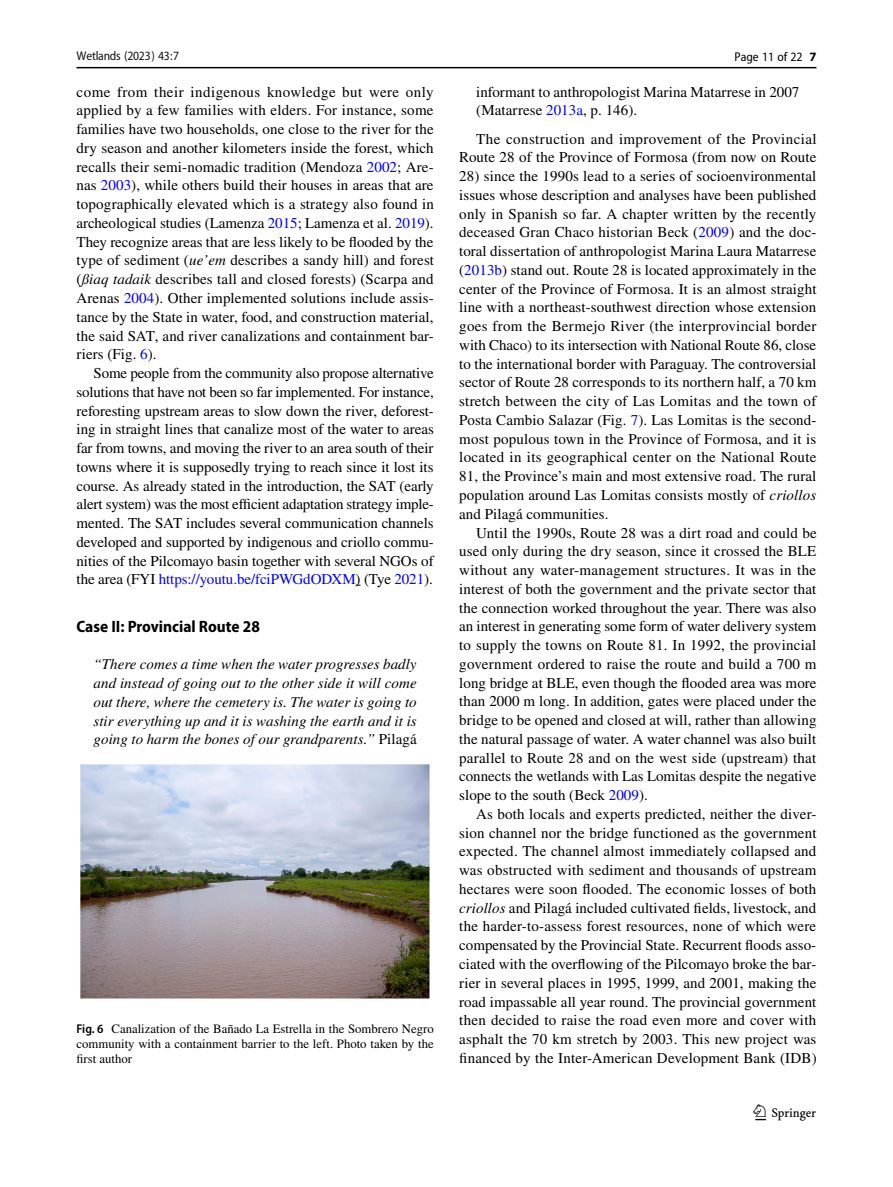
<style>
.page{position:relative;width:893px;height:1187px;background:#fff}
.page>*{position:absolute;margin:0;border:0;box-sizing:border-box;transform-origin:0 0}
.t1{font:22.5px "Springnew Regular 3";color:#000}
.t2{font:700 semi-condensed 16.5px "Myriad Pro";color:#000}
.t3{font:15px/18.8px "STIX";letter-spacing:.005em;color:#000;text-align:justify}
.t4{font:italic 15px/18.8px "STIX";letter-spacing:.005em;color:#000;text-align:justify}
.t5{font:12.75px/15px "STIX";color:#000;text-align:justify}
.t6{font:12.75px "Adv T Tc 488 b 0 e 6";letter-spacing:-.015em;color:#131413}
.t7{font:semi-condensed 12.75px "Myriad Pro";color:#000}
.s1{font-family:"Myriad Pro Bold 2";font-stretch:normal}
.s2{color:#00f}
.s3{font-style:italic}
.s4{font-style:normal}
.s5{font-family:"Myriad Pro";font-weight:600;font-stretch:semi-condensed}
</style>
<div class="page">
<hr style="left:77px;top:67px;width:739px;height:1px;background:#000">
<div style="left:77px;top:764px;width:357px;height:234px;background:linear-gradient(to bottom,#fff,#fff)"></div>
<img style="left:81px;top:764px;width:349px;height:234px">
<p class="t6" style="left:77px;top:51px;width:104px">Wetlands (2023) 43:7</p>
<p class="t7" style="left:734px;top:49px;width:84px">Page 11 of 22 <span class="s1">7</span></p>
<p class="t3" style="left:77px;top:83px;width:359px">come from their indigenous knowledge but were only applied by a few families with elders. For instance, some families have two households, one close to the river for the dry season and another kilometers inside the forest, which recalls their semi-nomadic tradition (Mendoza <span class="s2">2002</span>; Are&shy;nas <span class="s2">2003</span>), while others build their houses in areas that are topographically elevated which is a strategy also found in archeological studies (Lamenza <span class="s2">2015</span>; Lamenza et al. <span class="s2">2019</span>).<br>They recognize areas that are less likely to be flooded by the type of sediment (<span class="s3">ue’em</span> describes a sandy hill) and forest (<span class="s3">ßiaq tadaik</span> describes tall and closed forests) (Scarpa and Arenas <span class="s2">2004</span>). Other implemented solutions include assis&shy;tance by the State in water, food, and construction material, the said SAT, and river canalizations and containment bar&shy;riers (Fig. <span class="s2">6</span>).</p>
<p class="t3" style="left:77px;top:364px;width:359px;text-indent:17px">Some people from the community also propose alternative solutions that have not been so far implemented. For instance, reforesting upstream areas to slow down the river, deforest&shy;ing in straight lines that canalize most of the water to areas far from towns, and moving the river to an area south of their towns where it is supposedly trying to reach since it lost its course. As already stated in the introduction, the SAT (early alert system) was the most efficient adaptation strategy imple&shy;mented. The SAT includes several communication channels developed and supported by indigenous and criollo commu&shy;nities of the Pilcomayo basin together with several NGOs of the area (FYI <span class="s2">https://youtu.be/fciPWGdODXM</span>) (Tye <span class="s2">2021</span>).</p>
<p class="t2" style="left:77px;top:617px;width:185px">Case II: Provincial Route 28</p>
<p class="t4" style="left:94px;top:654px;width:325px">“There comes a time when the water progresses badly and instead of going out to the other side it will come out there, where the cemetery is. The water is going to stir everything up and it is washing the earth and it is going to harm the bones of our grandparents.” <span class="s4">Pilagá</span></p>
<p class="t5" style="left:77px;top:1022px;width:359px"><span class="s5">Fig. 6</span> Canalization of the Bañado La Estrella in the Sombrero Negro community with a containment barrier to the left. Photo taken by the first author</p>
<p class="t3" style="left:476px;top:83px;width:325px">informant to anthropologist Marina Matarrese in 2007 (Matarrese <span class="s2">2013a</span>, p. 146).</p>
<p class="t3" style="left:459px;top:130px;width:359px;text-align:right">The construction and improvement of the Provincial<br>Route 28 of the Province of Formosa (from now on Route</p>
<p class="t3" style="left:459px;top:168px;width:359px">28) since the 1990s lead to a series of socioenvironmental issues whose description and analyses have been published only in Spanish so far. A chapter written by the recently deceased Gran Chaco historian Beck (<span class="s2">2009</span>) and the doc&shy;toral dissertation of anthropologist Marina Laura Matarrese (<span class="s2">2013b</span>) stand out. Route 28 is located approximately in the center of the Province of Formosa. It is an almost straight line with a northeast-southwest direction whose extension goes from the Bermejo River (the interprovincial border with Chaco) to its intersection with National Route 86, close to the international border with Paraguay. The controversial sector of Route 28 corresponds to its northern half, a 70 km stretch between the city of Las Lomitas and the town of Posta Cambio Salazar (Fig. <span class="s2">7</span>). Las Lomitas is the second&shy;most populous town in the Province of Formosa, and it is located in its geographical center on the National Route 81, the Province’s main and most extensive road. The rural population around Las Lomitas consists mostly of <span class="s3">criollos </span>and Pilagá communities.</p>
<p class="t3" style="left:459px;top:524px;width:359px;text-indent:17px">Until the 1990s, Route 28 was a dirt road and could be used only during the dry season, since it crossed the BLE without any water-management structures. It was in the interest of both the government and the private sector that the connection worked throughout the year. There was also an interest in generating some form of water delivery system to supply the towns on Route 81. In 1992, the provincial government ordered to raise the route and build a 700 m long bridge at BLE, even though the flooded area was more than 2000 m long. In addition, gates were placed under the bridge to be opened and closed at will, rather than allowing the natural passage of water. A water channel was also built parallel to Route 28 and on the west side (upstream) that connects the wetlands with Las Lomitas despite the negative slope to the south (Beck <span class="s2">2009</span>).</p>
<p class="t3" style="left:459px;top:805px;width:359px;text-indent:17px">As both locals and experts predicted, neither the diver&shy;sion channel nor the bridge functioned as the government expected. The channel almost immediately collapsed and was obstructed with sediment and thousands of upstream hectares were soon flooded. The economic losses of both <span class="s3">criollos</span> and Pilagá included cultivated fields, livestock, and the harder-to-assess forest resources, none of which were compensated by the Provincial State. Recurrent floods asso&shy;ciated with the overflowing of the Pilcomayo broke the bar&shy;rier in several places in 1995, 1999, and 2001, making the road impassable all year round. The provincial government then decided to raise the road even more and cover with asphalt the 70 km stretch by 2003. This new project was financed by the Inter-American Development Bank (IDB)</p>
<h1 class="t1" style="left:755px;top:1104px;width:62px">1 3</h1>
</div>
